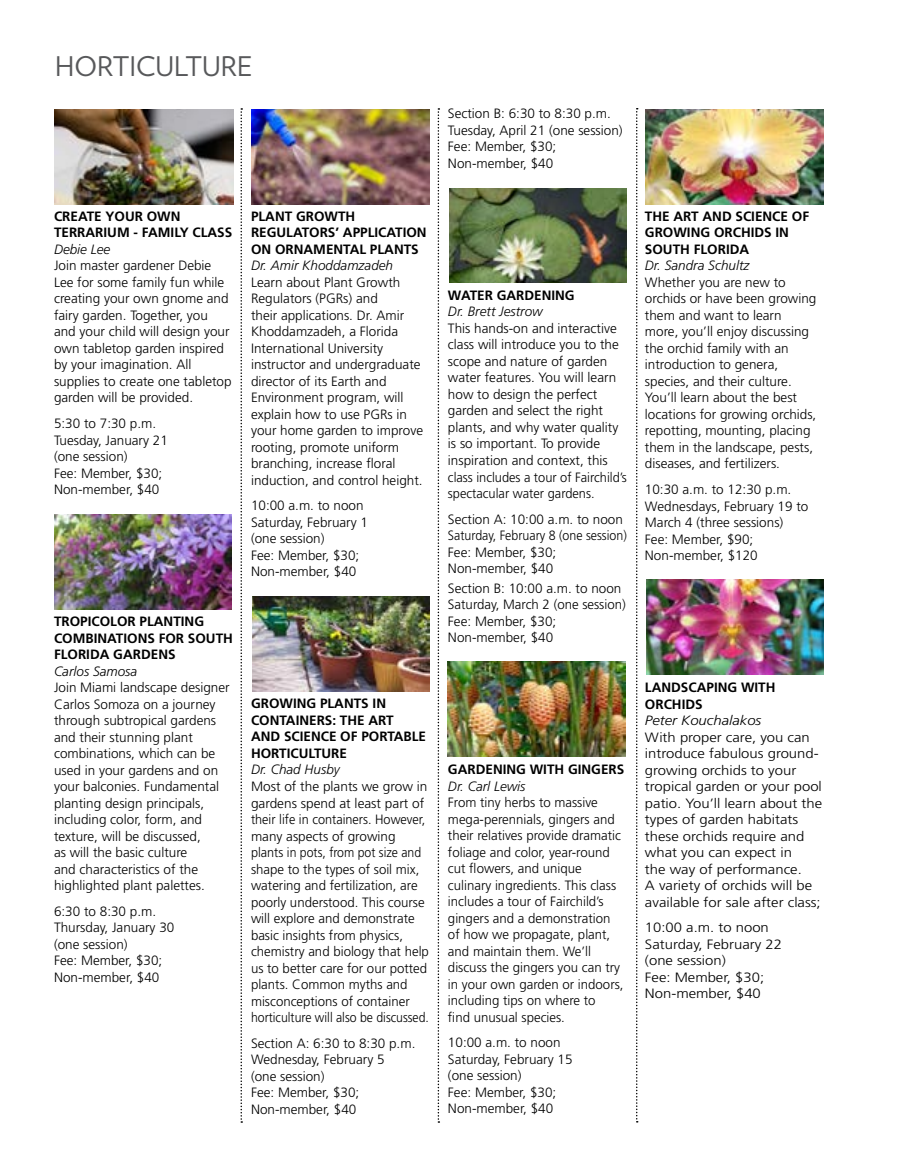
<style>
.page{position:relative;width:905px;height:1175px;background:#fff}
.page>*{position:absolute;margin:0;border:0;box-sizing:border-box;transform-origin:0 0}
.t1{font:27px "Verlag";color:#58595b}
.t2{font:300 13.5px/16.5px "Frutiger LT Std";color:#000}
.t3{font:300 13.5px/16.5px "Frutiger LT Std";color:#000;scale:1.1 1}
.t4{font:700 13.5px/16.5px "Frutiger LT Std";color:#000}
.t5{font:italic 300 13.5px "Frutiger LT Std";color:#000}
.t6{font:italic 300 13.5px "Frutiger LT Std";color:#000;scale:1.1 1}
</style>
<div class="page">
<img style="left:54px;top:109px;width:179px;height:95px">
<img style="left:646px;top:580px;width:178px;height:94px">
<svg style="left:240px;top:108px;width:2px;height:1014px"></svg>
<svg style="left:437px;top:108px;width:2px;height:1014px"></svg>
<svg style="left:636px;top:108px;width:1px;height:1014px"></svg>
<img style="left:253px;top:596px;width:177px;height:95px">
<img style="left:54px;top:514px;width:177px;height:95px">
<img style="left:251px;top:109px;width:179px;height:95px">
<img style="left:448px;top:661px;width:177px;height:95px">
<img style="left:449px;top:188px;width:178px;height:95px">
<img style="left:645px;top:109px;width:178px;height:95px">
<h1 class="t1" style="left:55px;top:46px;width:199px">HORTICULTURE</h1>
<p class="t4" style="left:54px;top:208px;width:180px">CREATE YOUR OWN<br>TERRARIUM - FAMILY CLASS</p>
<p class="t5" style="left:54px;top:241px;width:58px">Debie Lee</p>
<p class="t2" style="left:54px;top:258px;width:179px">Join master gardener Debie<br>Lee for some family fun while creating your own gnome and fairy garden. Together, you and your child will design your own tabletop garden inspired by your imagination. All supplies to create one tabletop garden will be provided.</p>
<p class="t2" style="left:54px;top:415px;width:115px">5:30 to 7:30 p.m.<br>Tuesday, January 21 (one session)<br>Fee: Member, $30;<br>Non-member, $40</p>
<p class="t4" style="left:54px;top:613px;width:180px">TROPICOLOR PLANTING<br>COMBINATIONS FOR SOUTH<br>FLORIDA GARDENS</p>
<p class="t5" style="left:54px;top:663px;width:85px">Carlos Samosa</p>
<p class="t2" style="left:54px;top:679px;width:177px">Join Miami landscape designer<br>Carlos Somoza on a journey through subtropical gardens and their stunning plant combinations, which can be used in your gardens and on your balconies. Fundamental planting design principals, including color, form, and texture, will be discussed,<br>as will the basic culture<br>and characteristics of the highlighted plant palettes.</p>
<p class="t2" style="left:54px;top:903px;width:122px">6:30 to 8:30 p.m.<br>Thursday, January 30 (one session)<br>Fee: Member, $30;<br>Non-member, $40</p>
<p class="t4" style="left:251px;top:208px;width:177px">PLANT GROWTH<br>REGULATORS’ APPLICATION<br>ON ORNAMENTAL PLANTS</p>
<p class="t5" style="left:251px;top:258px;width:144px">Dr. Amir Khoddamzadeh</p>
<p class="t2" style="left:251px;top:274px;width:174px">Learn about Plant Growth<br>Regulators (PGRs) and<br>their applications. Dr. Amir<br>Khoddamzadeh, a Florida<br>International University instructor and undergraduate director of its Earth and<br>Environment program, will explain how to use PGRs in your home garden to improve rooting, promote uniform branching, increase floral induction, and control height.</p>
<p class="t2" style="left:251px;top:497px;width:119px">10:00 a.m. to noon<br>Saturday, February 1 (one session)<br>Fee: Member, $30;<br>Non-member, $40</p>
<p class="t4" style="left:251px;top:695px;width:176px">GROWING PLANTS IN<br>CONTAINERS: THE ART<br>AND SCIENCE OF PORTABLE<br>HORTICULTURE</p>
<p class="t5" style="left:251px;top:762px;width:90px">Dr. Chad Husby</p>
<p class="t2" style="left:251px;top:778px;width:179px">Most of the plants we grow in gardens spend at least part of their life in containers. However, many aspects of growing plants in pots, from pot size and shape to the types of soil mix, watering and fertilization, are poorly understood. This course will explore and demonstrate basic insights from physics, chemistry and biology that help us to better care for our potted plants. Common myths and misconceptions of container horticulture will also be discussed.</p>
<p class="t2" style="left:251px;top:1035px;width:166px">Section A: 6:30 to 8:30 p.m.<br>Wednesday, February 5<br>(one session)<br>Fee: Member, $30;<br>Non-member, $40</p>
<p class="t2" style="left:448px;top:106px;width:176px">Section B: 6:30 to 8:30 p.m.<br>Tuesday, April 21 (one session)<br>Fee: Member, $30;<br>Non-member, $40</p>
<p class="t4" style="left:448px;top:287px;width:128px">WATER GARDENING</p>
<p class="t5" style="left:448px;top:304px;width:96px">Dr. Brett Jestrow</p>
<p class="t2" style="left:448px;top:320px;width:180px">This hands-on and interactive class will introduce you to the scope and nature of garden water features. You will learn how to design the perfect garden and select the right plants, and why water quality is so important. To provide inspiration and context, this class includes a tour of Fairchild’s spectacular water gardens.</p>
<p class="t2" style="left:448px;top:511px;width:180px">Section A: 10:00 a.m. to noon<br>Saturday, February 8 (one session)<br>Fee: Member, $30;<br>Non-member, $40</p>
<p class="t2" style="left:448px;top:580px;width:179px">Section B: 10:00 a.m. to noon<br>Saturday, March 2 (one session)<br>Fee: Member, $30;<br>Non-member, $40</p>
<p class="t4" style="left:448px;top:761px;width:178px">GARDENING WITH GINGERS</p>
<p class="t5" style="left:448px;top:778px;width:79px">Dr. Carl Lewis</p>
<p class="t2" style="left:448px;top:794px;width:177px">From tiny herbs to massive mega-perennials, gingers and their relatives provide dramatic foliage and color, year-round cut flowers, and unique culinary ingredients. This class includes a tour of Fairchild’s gingers and a demonstration of how we propagate, plant, and maintain them. We’ll discuss the gingers you can try in your own garden or indoors, including tips on where to<br>find unusual species.</p>
<p class="t2" style="left:448px;top:1034px;width:126px">10:00 a.m. to noon<br>Saturday, February 15 (one session)<br>Fee: Member, $30;<br>Non-member, $40</p>
<p class="t4" style="left:645px;top:208px;width:166px">THE ART AND SCIENCE OF<br>GROWING ORCHIDS IN<br>SOUTH FLORIDA</p>
<p class="t5" style="left:645px;top:258px;width:106px">Dr. Sandra Schultz</p>
<p class="t2" style="left:645px;top:274px;width:173px">Whether you are new to orchids or have been growing them and want to learn more, you’ll enjoy discussing the orchid family with an introduction to genera, species, and their culture.<br>You’ll learn about the best locations for growing orchids, repotting, mounting, placing them in the landscape, pests, diseases, and fertilizers.</p>
<p class="t2" style="left:645px;top:481px;width:165px">10:30 a.m. to 12:30 p.m.<br>Wednesdays, February 19 to<br>March 4 (three sessions)<br>Fee: Member, $90;<br>Non-member, $120</p>
<p class="t4" style="left:645px;top:679px;width:132px">LANDSCAPING WITH<br>ORCHIDS</p>
<p class="t6" style="left:645px;top:712px;width:107px">Peter Kouchalakos</p>
<p class="t3" style="left:645px;top:729px;width:163px">With proper care, you can introduce fabulous ground&shy;growing orchids to your tropical garden or your pool patio. You’ll learn about the types of garden habitats these orchids require and what you can expect in<br>the way of performance.<br>A variety of orchids will be available for sale after class;</p>
<p class="t3" style="left:645px;top:919px;width:126px">10:00 a.m. to noon<br>Saturday, February 22 (one session)<br>Fee: Member, $30;<br>Non-member, $40</p>
</div>
